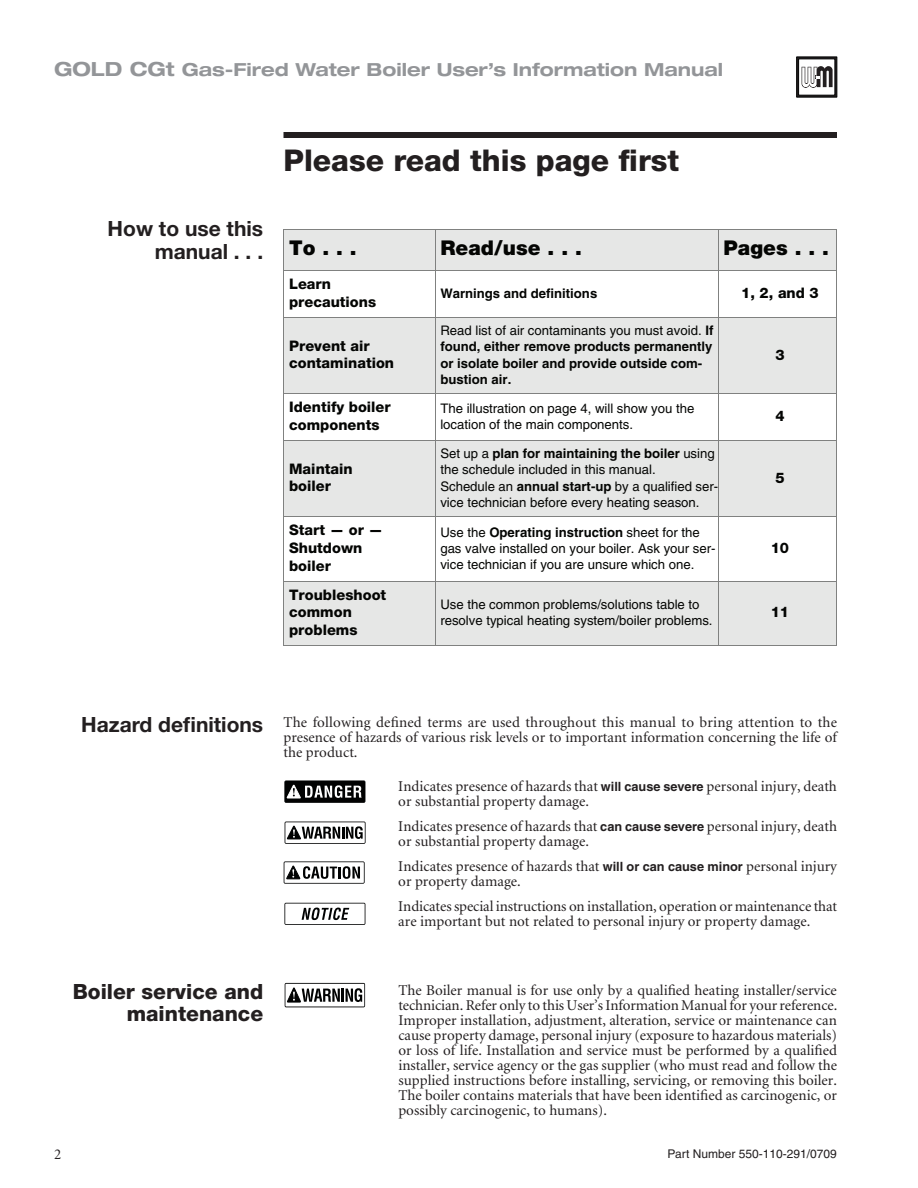
<style>
.page{position:relative;width:918px;height:1188px;background:#fff}
.page>*{position:absolute;margin:0;border:0;box-sizing:border-box;transform-origin:0 0}
.t1{font:800 30px "Helvetica Neue";color:#231f20}
.t2{font:700 21px/22.5px "Helvetica Neue";color:#231f20;text-align:right}
.t3{font:800 21px/22.2px "Helvetica Neue";color:#231f20;text-align:right}
.t4{font:900 20.4px "Helvetica Neue";letter-spacing:.005em;color:#040503}
.t5{font:700 expanded 18px "Helvetica Neue";color:#939598}
.t6{font:15px/15px "Minion";color:#231f20}
.t7{font:800 14.55px/17.5px "Helvetica Neue";color:#040503}
.t8{font:13.2px/16px "Helvetica";color:#040503}
.t9{font:700 13.2px/16px "Helvetica";color:#040503}
.t10{font:12px "Helvetica";color:#231f20}
.s1{font-size:19.5px}
.s2{font-weight:400}
.s3{font-weight:700}
.s4{font-family:"Helvetica";font-weight:700;font-size:12.75px}
</style>
<div class="page">
<svg style="left:797px;top:57px;width:40px;height:40px"></svg>
<div style="left:284px;top:230px;width:151px;height:41px;background:#e6e7e6"></div>
<div style="left:435px;top:230px;width:283px;height:41px;background:#e6e7e6"></div>
<div style="left:718px;top:230px;width:119px;height:41px;background:#e6e7e6"></div>
<div style="left:284px;top:318px;width:151px;height:76px;background:#e6e7e6"></div>
<div style="left:435px;top:318px;width:283px;height:76px;background:#e6e7e6"></div>
<div style="left:718px;top:318px;width:119px;height:76px;background:#e6e7e6"></div>
<div style="left:284px;top:441px;width:151px;height:76px;background:#e6e7e6"></div>
<div style="left:435px;top:441px;width:283px;height:76px;background:#e6e7e6"></div>
<div style="left:718px;top:441px;width:119px;height:76px;background:#e6e7e6"></div>
<div style="left:284px;top:581px;width:151px;height:65px;background:#e6e7e6"></div>
<div style="left:435px;top:581px;width:283px;height:65px;background:#e6e7e6"></div>
<div style="left:718px;top:581px;width:119px;height:65px;background:#e6e7e6"></div>
<hr style="left:284px;top:230px;width:1px;height:415px;background:#808180">
<hr style="left:435px;top:230px;width:1px;height:416px;background:#808180">
<hr style="left:718px;top:230px;width:1px;height:416px;background:#808180">
<hr style="left:836px;top:230px;width:1px;height:415px;background:#808180">
<hr style="left:284px;top:230px;width:553px;height:1px;background:#808180">
<hr style="left:284px;top:271px;width:553px;height:1px;background:#808180">
<hr style="left:284px;top:317px;width:553px;height:1px;background:#808180">
<hr style="left:284px;top:394px;width:553px;height:1px;background:#808180">
<hr style="left:284px;top:440px;width:553px;height:1px;background:#808180">
<hr style="left:284px;top:517px;width:553px;height:1px;background:#808180">
<hr style="left:284px;top:581px;width:553px;height:1px;background:#808180">
<hr style="left:284px;top:645px;width:553px;height:1px;background:#808180">
<svg style="left:284px;top:781px;width:81px;height:22px"></svg>
<svg style="left:285px;top:822px;width:81px;height:22px"></svg>
<svg style="left:284px;top:861px;width:81px;height:23px"></svg>
<svg style="left:284px;top:903px;width:81px;height:22px"></svg>
<svg style="left:285px;top:983px;width:80px;height:24px"></svg>
<div style="left:284px;top:132px;width:553px;height:6px;background:#231f20"></div>
<p class="t5" style="left:54px;top:58px;width:671px"><span class="s1">GOLD CGt</span> Gas-Fired Water Boiler User’s Information Manual</p>
<h2 class="t2" style="left:108px;top:217px;width:157px">How to use this manual . . .</h2>
<h1 class="t1" style="left:284px;top:143px;width:397px">Please read this page first</h1>
<h3 class="t4" style="left:289px;top:236px;width:69px">To . . .</h3>
<h3 class="t4" style="left:440px;top:236px;width:143px">Read/use . . .</h3>
<h3 class="t4" style="left:723px;top:236px;width:107px">Pages . . .</h3>
<p class="t7" style="left:289px;top:275px;width:89px">Learn precautions</p>
<p class="t9" style="left:440px;top:285px;width:158px">Warnings and definitions</p>
<p class="t7" style="left:741px;top:284px;width:79px">1, 2, and 3</p>
<p class="t7" style="left:289px;top:337px;width:107px">Prevent air contamination</p>
<p class="t9" style="left:440px;top:322px;width:275px"><span class="s2">Read list of air contaminants you must avoid.</span> If found, either remove products permanently or isolate boiler and provide outside com&shy;bustion air.</p>
<p class="t7" style="left:775px;top:346px;width:11px">3</p>
<p class="t7" style="left:289px;top:398px;width:103px">Identify boiler components</p>
<p class="t8" style="left:440px;top:400px;width:255px">The illustration on page 4, will show you the location of the main components.</p>
<p class="t7" style="left:775px;top:407px;width:11px">4</p>
<p class="t7" style="left:289px;top:460px;width:65px">Maintain boiler</p>
<p class="t8" style="left:440px;top:446px;width:279px">Set up a <span class="s3">plan for maintaining the boiler</span> using the schedule included in this manual.<br>Schedule an <span class="s3">annual start-up</span> by a qualified ser&shy;vice technician before every heating season.</p>
<p class="t7" style="left:775px;top:469px;width:11px">5</p>
<p class="t7" style="left:289px;top:521px;width:96px">Start — or —<br>Shutdown boiler</p>
<p class="t8" style="left:440px;top:524px;width:277px">Use the <span class="s3">Operating instruction</span> sheet for the gas valve installed on your boiler. Ask your ser&shy;vice technician if you are unsure which one.</p>
<p class="t7" style="left:771px;top:539px;width:20px">10</p>
<p class="t7" style="left:289px;top:586px;width:99px">Troubleshoot common problems</p>
<p class="t8" style="left:440px;top:596px;width:274px">Use the common problems/solutions table to resolve typical heating system/boiler problems.</p>
<p class="t7" style="left:771px;top:603px;width:20px">11</p>
<h2 class="t2" style="left:81px;top:713px;width:183px">Hazard definitions</h2>
<p class="t6" style="left:284px;top:715px;width:555px;text-align:justify">The following defined terms are used throughout this manual to bring attention to the presence of hazards of various risk levels or to important information concerning the life of the product.</p>
<p class="t6" style="left:398px;top:780px;width:440px">Indicates presence of hazards that <span class="s4">will cause severe</span> personal injury, death or substantial property damage.</p>
<p class="t6" style="left:398px;top:819px;width:440px">Indicates presence of hazards that <span class="s4">can cause severe</span> personal injury, death or substantial property damage.</p>
<p class="t6" style="left:398px;top:859px;width:440px">Indicates presence of hazards that <span class="s4">will or can cause minor</span> personal injury or property damage.</p>
<p class="t6" style="left:398px;top:899px;width:440px">Indicates special instructions on installation, operation or maintenance that are important but not related to personal injury or property damage.</p>
<h2 class="t3" style="left:73px;top:980px;width:192px">Boiler service and maintenance</h2>
<p class="t6" style="left:398px;top:983px;width:440px;text-align:justify">The Boiler manual is for use only by a qualified heating installer/service technician. Refer only to this User’s Information Manual for your reference.<br>Improper installation, adjustment, alteration, service or maintenance can cause property damage, personal injury (exposure to hazardous materials) or loss of life. Installation and service must be performed by a qualified installer, service agency or the gas supplier (who must read and follow the supplied instructions before installing, servicing, or removing this boiler.<br>The boiler contains materials that have been identified as carcinogenic, or possibly carcinogenic, to humans).</p>
<p class="t6" style="left:54px;top:1148px;width:9px">2</p>
<p class="t10" style="left:668px;top:1147px;width:171px">Part Number 550-110-291/0709</p>
</div>
